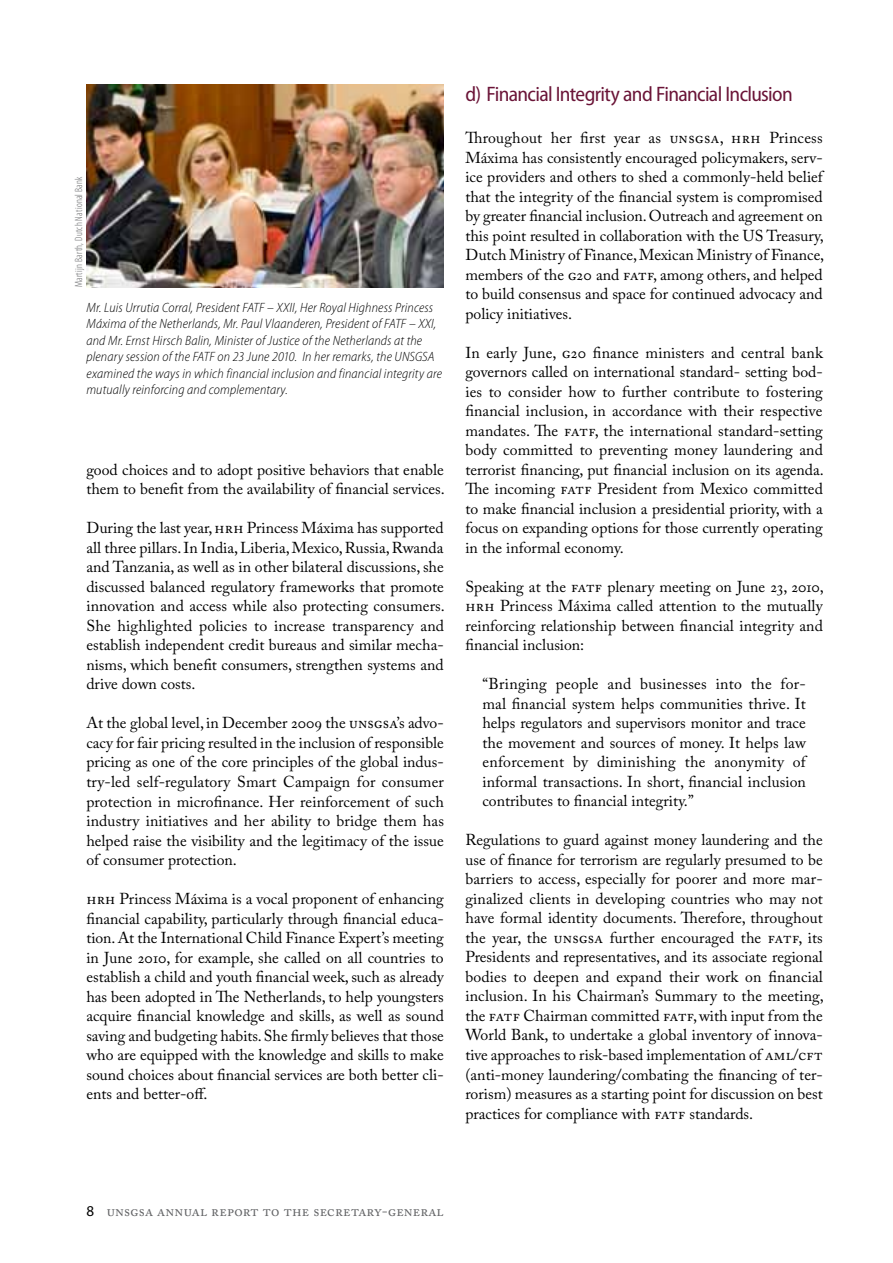
<style>
.page{position:relative;width:893px;height:1263px;background:#fff}
.page>*{position:absolute;margin:0;border:0;box-sizing:border-box;transform-origin:0 0}
.t1{font:semi-condensed 21px "Myriad Pro";letter-spacing:-.035em;color:#6a1437}
.t2{font:15.75px/19.5px "Adobe Caslon Pro";color:#000;text-align:justify}
.t3{font:15px "Adobe Caslon Pro";color:#636466}
.t4{font:italic 300 semi-condensed 13.5px/16.5px "Myriad Pro";letter-spacing:.015em;color:#000}
.t5{font:300 condensed 10.5px "Myriad Pro";letter-spacing:.025em;color:#636466}
.s1{font-family:"Myriad Pro";color:#000}
</style>
<div class="page">
<img style="left:86px;top:85px;width:358px;height:202px">
<p class="t5" style="left:72px;top:287px;width:112px;rotate:-90deg">Martijn Barth, Dutch National Bank</p>
<p class="t4" style="left:86px;top:300px;width:357px">Mr. Luis Urrutia Corral, President FATF – XXII, Her Royal Highness Princess Máxima of the Netherlands, Mr. Paul Vlaanderen, President of FATF – XXI, and Mr. Ernst Hirsch Balin, Minister of Justice of the Netherlands at the plenary session of the FATF on 23 June 2010. In her remarks, the UNSGSA examined the ways in which financial inclusion and financial integrity are mutually reinforcing and complementary.</p>
<p class="t2" style="left:86px;top:460px;width:359px">good choices and to adopt positive behaviors that enable them to benefit from the availability of financial services.</p>
<p class="t2" style="left:86px;top:518px;width:359px">During the last year, HRH Princess Máxima has supported all three pillars. In India, Liberia, Mexico, Russia, Rwanda and Tanzania, as well as in other bilateral discussions, she discussed balanced regulatory frameworks that promote innovation and access while also protecting consumers.<br>She highlighted policies to increase transparency and establish independent credit bureaus and similar mecha&shy;nisms, which benefit consumers, strengthen systems and drive down costs.</p>
<p class="t2" style="left:86px;top:713px;width:359px">At the global level, in December 2009 the UNSGSA’s advo&shy;cacy for fair pricing resulted in the inclusion of responsible pricing as one of the core principles of the global indus&shy;try-led self-regulatory Smart Campaign for consumer protection in microfinance. Her reinforcement of such industry initiatives and her ability to bridge them has helped raise the visibility and the legitimacy of the issue of consumer protection.</p>
<p class="t2" style="left:86px;top:889px;width:359px">HRH Princess Máxima is a vocal proponent of enhancing financial capability, particularly through financial educa&shy;tion. At the International Child Finance Expert’s meeting in June 2010, for example, she called on all countries to establish a child and youth financial week, such as already has been adopted in The Netherlands, to help youngsters acquire financial knowledge and skills, as well as sound saving and budgeting habits. She firmly believes that those who are equipped with the knowledge and skills to make sound choices about financial services are both better cli&shy;ents and better-off.</p>
<h1 class="t1" style="left:465px;top:82px;width:329px">d) Financial Integrity and Financial Inclusion</h1>
<p class="t2" style="left:465px;top:128px;width:360px">Throughout her first year as UNSGSA, HRH Princess Máxima has consistently encouraged policymakers, serv&shy;ice providers and others to shed a commonly-held belief that the integrity of the financial system is compromised by greater financial inclusion. Outreach and agreement on this point resulted in collaboration with the US Treasury, Dutch Ministry of Finance, Mexican Ministry of Finance, members of the G20 and FATF, among others, and helped to build consensus and space for continued advocacy and policy initiatives.</p>
<p class="t2" style="left:465px;top:343px;width:359px">In early June, G20 finance ministers and central bank governors called on international standard- setting bod&shy;ies to consider how to further contribute to fostering financial inclusion, in accordance with their respective mandates. The FATF, the international standard-setting body committed to preventing money laundering and terrorist financing, put financial inclusion on its agenda.<br>The incoming FATF President from Mexico committed to make financial inclusion a presidential priority, with a focus on expanding options for those currently operating in the informal economy.</p>
<p class="t2" style="left:465px;top:577px;width:360px">Speaking at the FATF plenary meeting on June 23, 2010, HRH Princess Máxima called attention to the mutually reinforcing relationship between financial integrity and financial inclusion:</p>
<p class="t2" style="left:482px;top:674px;width:325px">“Bringing people and businesses into the for&shy;mal financial system helps communities thrive. It helps regulators and supervisors monitor and trace the movement and sources of money. It helps law enforcement by diminishing the anonymity of informal transactions. In short, financial inclusion contributes to financial integrity.”</p>
<p class="t2" style="left:465px;top:830px;width:360px">Regulations to guard against money laundering and the use of finance for terrorism are regularly presumed to be barriers to access, especially for poorer and more mar&shy;ginalized clients in developing countries who may not have formal identity documents. Therefore, throughout the year, the UNSGSA further encouraged the FATF, its Presidents and representatives, and its associate regional bodies to deepen and expand their work on financial inclusion. In his Chairman’s Summary to the meeting, the FATF Chairman committed FATF, with input from the World Bank, to undertake a global inventory of innova&shy;tive approaches to risk-based implementation of AML/CFT (anti-money laundering/combating the financing of ter&shy;rorism) measures as a starting point for discussion on best practices for compliance with FATF standards.</p>
<p class="t3" style="left:86px;top:1202px;width:89px"><span class="s1">8</span> UNSGSA Annua</p>
<p class="t3" style="left:200px;top:1202px;width:245px">l Report to the Secretary-General</p>
</div>
